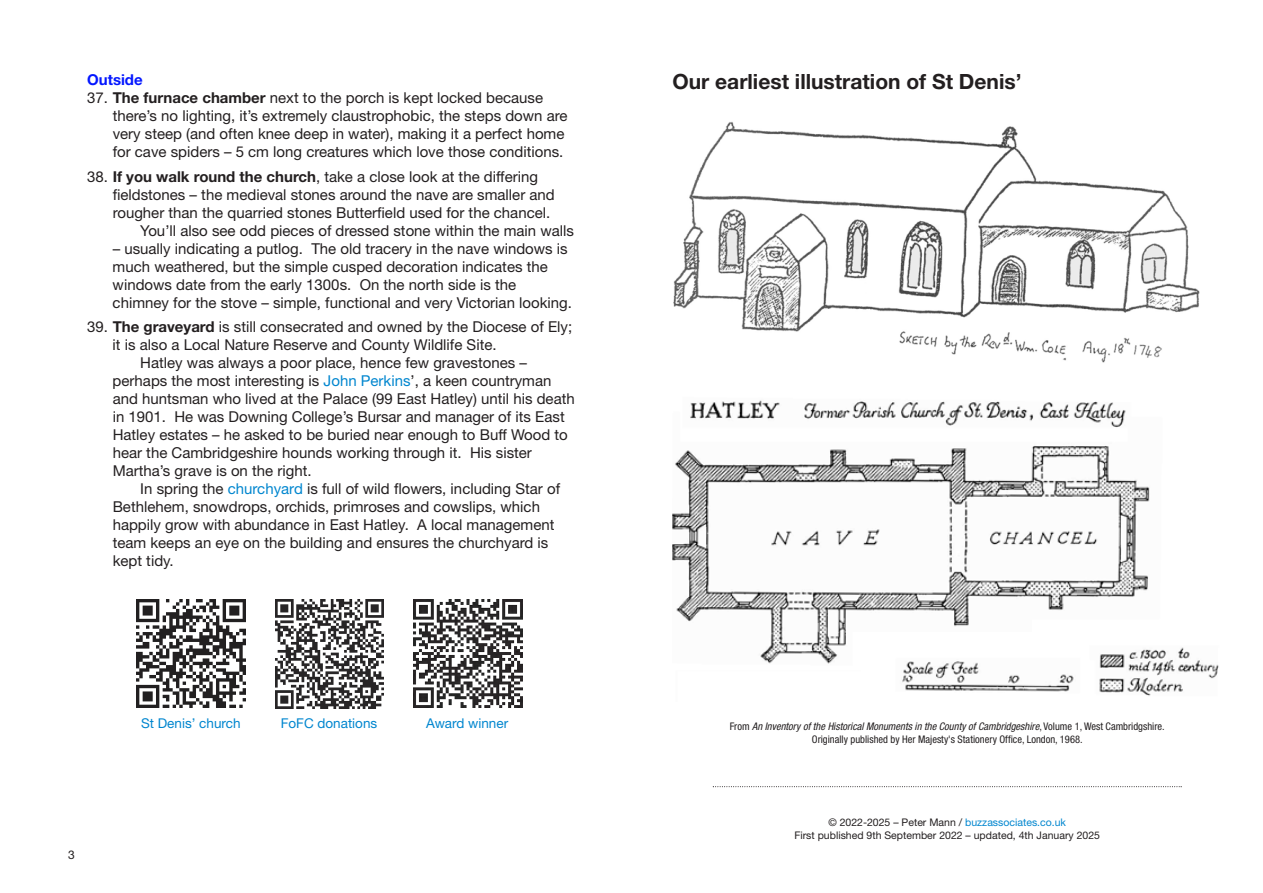
<style>
.page{position:relative;width:1263px;height:893px;background:#fff}
.page>*{position:absolute;margin:0;border:0;box-sizing:border-box;transform-origin:0 0}
.t1{font:700 21px "Helvetica Neue LT Pro";color:#231f20}
.t2{font:15px/18px "Helvetica Neue LT Pro";color:#231f20}
.t3{font:700 15px "Helvetica Neue LT Pro";color:#0417ff}
.t4{font:13.5px "Helvetica Neue LT Pro";color:#0086cf}
.t5{font:12px "Helvetica Neue LT Pro";color:#231f20}
.t6{font:10.5px "Helvetica Neue LT Pro";color:#231f20}
.t7{font:italic condensed 10.5px "Helvetica Neue LT Pro";color:#231f20}
.t8{font:condensed 10.5px "Helvetica Neue LT Pro";color:#231f20}
.s1{font-weight:700}
.s2{color:#0086cf}
.s3{font-style:normal}
</style>
<div class="page">
<img style="left:137px;top:599px;width:108px;height:109px">
<img style="left:275px;top:599px;width:109px;height:109px">
<img style="left:413px;top:599px;width:109px;height:109px">
<img style="left:673px;top:121px;width:527px;height:242px">
<img style="left:672px;top:400px;width:547px;height:296px">
<svg style="left:713px;top:786px;width:469px;height:1px"></svg>
<p class="t3" style="left:87px;top:74px;width:57px">Outside</p>
<p class="t2" style="left:113px;top:90px;width:456px;text-indent:-25px">37. <span class="s1">The furnace chamber</span> next to the porch is kept locked because there’s no lighting, it’s extremely claustrophobic, the steps down are very steep (and often knee deep in water), making it a perfect home for cave spiders – 5 cm long creatures which love those conditions.</p>
<p class="t2" style="left:113px;top:169px;width:444px;text-indent:-25px">38. <span class="s1">If you walk round the church</span>, take a close look at the differing fieldstones – the medieval stones around the nave are smaller and rougher than the quarried stones Butterfield used for the chancel.</p>
<p class="t2" style="left:140px;top:223px;width:435px">You’ll also see odd pieces of dressed stone within the main walls</p>
<p class="t2" style="left:113px;top:241px;width:461px">– usually indicating a putlog. The old tracery in the nave windows is much weathered, but the simple cusped decoration indicates the windows date from the early 1300s. On the north side is the chimney for the stove – simple, functional and very Victorian looking.</p>
<p class="t2" style="left:113px;top:319px;width:461px;text-indent:-26px">39. <span class="s1">The graveyard</span> is still consecrated and owned by the Diocese of Ely; it is also a Local Nature Reserve and County Wildlife Site.</p>
<p class="t2" style="left:140px;top:355px;width:388px">Hatley was always a poor place, hence few gravestones –</p>
<p class="t2" style="left:113px;top:373px;width:464px">perhaps the most interesting is <span class="s2">John Perkins</span>’, a keen countryman and huntsman who lived at the Palace (99 East Hatley) until his death in 1901. He was Downing College’s Bursar and manager of its East Hatley estates – he asked to be buried near enough to Buff Wood to hear the Cambridgeshire hounds working through it. His sister Martha’s grave is on the right.</p>
<p class="t2" style="left:140px;top:481px;width:421px">In spring the <span class="s2">churchyard</span> is full of wild flowers, including Star of</p>
<p class="t2" style="left:113px;top:499px;width:443px">Bethlehem, snowdrops, orchids, primroses and cowslips, which happily grow with abundance in East Hatley. A local management team keeps an eye on the building and ensures the churchyard is kept tidy.</p>
<p class="t5" style="left:68px;top:850px;width:8px">3</p>
<p class="t4" style="left:141px;top:718px;width:101px">St Denis’ church</p>
<p class="t4" style="left:281px;top:718px;width:98px">FoFC donations</p>
<p class="t4" style="left:426px;top:718px;width:83px">Award winner</p>
<p class="t1" style="left:672px;top:74px;width:351px">Our earliest illustration of St Denis’</p>
<p class="t7" style="left:730px;top:723px;width:436px"><span class="s3">From</span> An Inventory of the Historical Monuments in the County of Cambridgeshire<span class="s3">, Volume 1, West Cambridgshire.</span></p>
<p class="t8" style="left:812px;top:735px;width:272px">Originally published by Her Majesty's Stationery Office, London, 1968.</p>
<p class="t6" style="left:828px;top:819px;width:239px">© 2022-2025 – Peter Mann / <span class="s2">buzzassociates.co.uk</span></p>
<p class="t6" style="left:794px;top:831px;width:307px">First published 9th September 2022 – updated, 4th January 2025</p>
</div>
